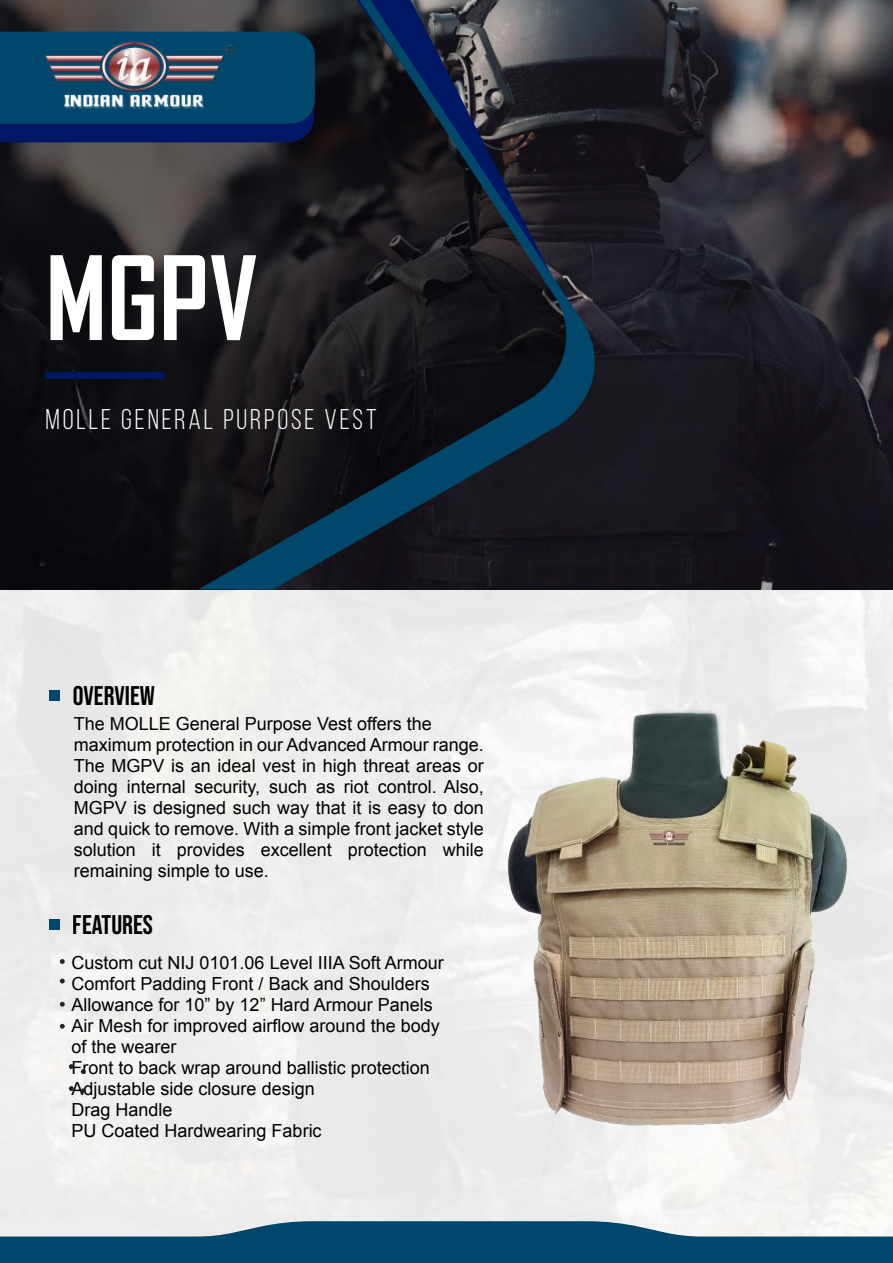
<style>
.page{position:relative;width:893px;height:1263px;background:#fff}
.page>*{position:absolute;margin:0;border:0;box-sizing:border-box;transform-origin:0 0}
.t1{font:700 111px "Agency FB";color:#fff}
.t2{font:28.5px "Bebas Neue";letter-spacing:.1em;color:#fff}
.t3{font:27px "Bebas Neue";color:#000}
.t4{font:18px/21px "Arial";color:#000}
</style>
<div class="page">
<img style="left:1px;top:590px;width:892px;height:631px">
<svg style="left:596px;top:0;width:297px;height:589px;background:#29262d"></svg>
<div style="left:49px;top:919px;width:11px;height:11px;background:#00476b"></div>
<div style="left:49px;top:690px;width:11px;height:10px;background:#00476b"></div>
<svg style="left:0;top:0;width:198px;height:589px;background:#1d1b1e"></svg>
<svg style="left:198px;top:0;width:398px;height:589px;background:#1b212a"></svg>
<svg style="left:0;top:32px;width:315px;height:110px;background:#003a68"></svg>
<svg style="left:0;top:1221px;width:893px;height:42px;background:#326a86"></svg>
<div style="left:45px;top:372px;width:119px;height:7px;background:#001864"></div>
<img style="left:45px;top:42px;width:191px;height:66px">
<svg style="left:60px;top:959px;width:5px;height:5px"></svg>
<svg style="left:60px;top:978px;width:5px;height:5px"></svg>
<svg style="left:60px;top:1002px;width:5px;height:5px"></svg>
<svg style="left:60px;top:1024px;width:5px;height:5px"></svg>
<svg style="left:69px;top:1064px;width:5px;height:5px"></svg>
<svg style="left:69px;top:1086px;width:5px;height:5px"></svg>
<svg style="left:81px;top:1069px;width:5px;height:5px"></svg>
<svg style="left:81px;top:1088px;width:5px;height:5px"></svg>
<img style="left:419px;top:639px;width:474px;height:533px">
<img style="left:649px;top:830px;width:42px;height:15px">
<h1 class="t1" style="left:45px;top:229px;width:214px">MGPV</h1>
<h2 class="t2" style="left:45px;top:404px;width:333px">MOLLE GENERAL PURPOSE VEST</h2>
<h3 class="t3" style="left:73px;top:681px;width:83px">OVERVIEW</h3>
<p class="t4" style="left:74px;top:713px;width:412px">The MOLLE General Purpose Vest offers the maximum protection in our Advanced Armour range.<br>The MGPV is an ideal vest in high threat areas or doing internal security, such as riot control. Also, MGPV is designed such way that it is easy to don and quick to remove. With a simple front jacket style solution it provides excellent protection while remaining simple to use.</p>
<h3 class="t3" style="left:73px;top:910px;width:82px">FEATURES</h3>
<p class="t4" style="left:72px;top:952px;width:374px">Custom cut NIJ 0101.06 Level IIIA Soft Armour Comfort Padding Front / Back and Shoulders Allowance for 10” by 12” Hard Armour Panels Air Mesh for improved airflow around the body of the wearer<br>Front to back wrap around ballistic protection Adjustable side closure design<br>Drag Handle<br>PU Coated Hardwearing Fabric</p>
</div>
